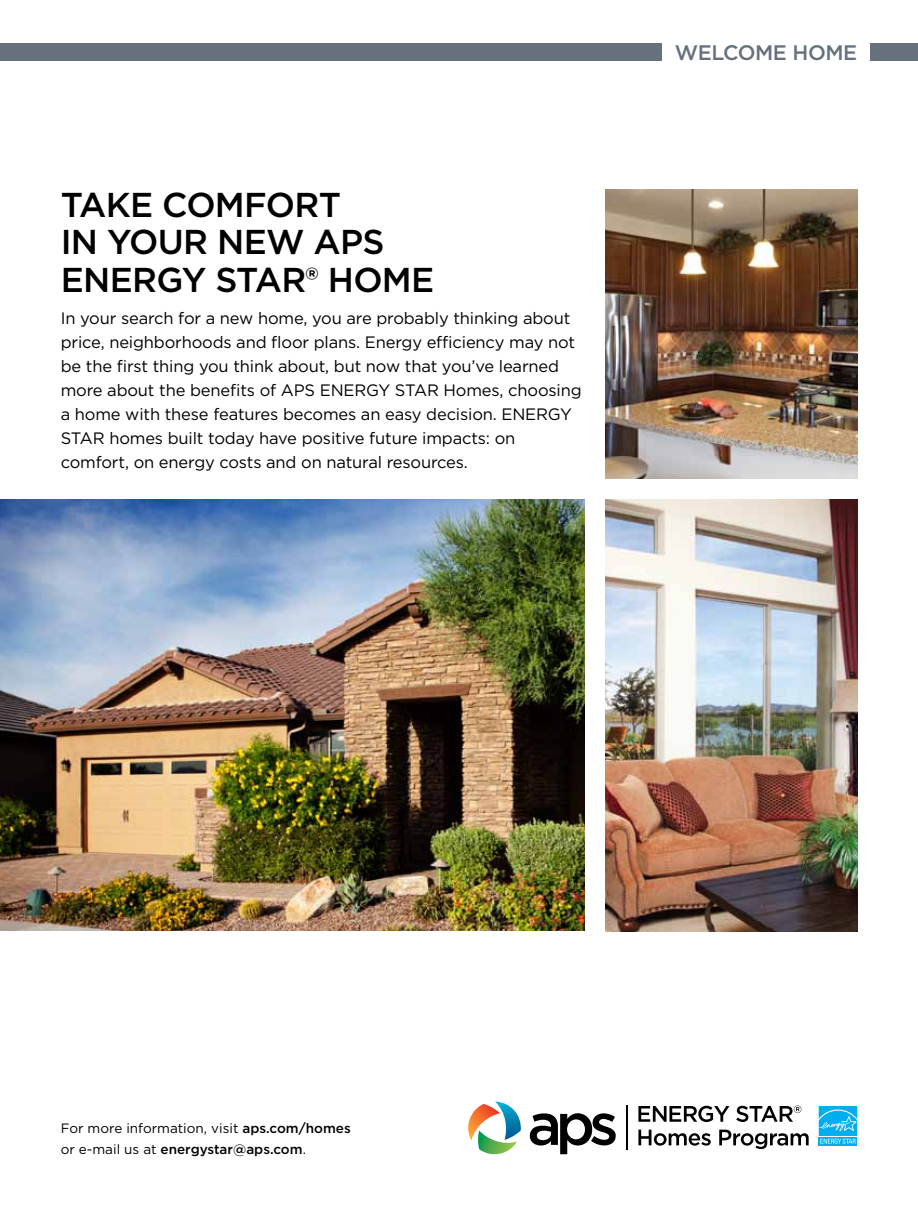
<style>
.page{position:relative;width:918px;height:1215px;background:#fff}
.page>*{position:absolute;margin:0;border:0;box-sizing:border-box;transform-origin:0 0}
.t1{font:500 34.5px/37.5px "Gotham";letter-spacing:-.02em;color:#000}
.t2{font:500 21px "Gotham";letter-spacing:-.02em;color:#67717e}
.t3{font:16.5px/24px "Gotham";letter-spacing:-.01em;color:#000}
.t4{font:13.5px/21px "Gotham";color:#000}
.s1{font-weight:500}
</style>
<div class="page">
<div style="left:871px;top:43px;width:47px;height:18px;background:#67717e"></div>
<div style="left:0;top:43px;width:661px;height:18px;background:#67717e"></div>
<img style="left:0;top:499px;width:585px;height:431px">
<img style="left:605px;top:499px;width:252px;height:433px">
<img style="left:605px;top:189px;width:252px;height:290px">
<svg style="left:638px;top:1106px;width:91px;height:16px"></svg>
<svg style="left:736px;top:1105px;width:65px;height:17px"></svg>
<svg style="left:638px;top:1130px;width:73px;height:16px"></svg>
<svg style="left:719px;top:1130px;width:90px;height:19px"></svg>
<hr style="left:626px;top:1106px;width:1px;height:44px;background:#000">
<svg style="left:530px;top:1113px;width:86px;height:41px"></svg>
<svg style="left:468px;top:1102px;width:53px;height:53px"></svg>
<div style="left:819px;top:1137px;width:38px;height:8px;background:#00aeef"></div>
<svg style="left:819px;top:1106px;width:38px;height:38px"></svg>
<h1 class="t1" style="left:61px;top:185px;width:370px">TAKE COMFORT<br>IN YOUR NEW APS<br>ENERGY STAR® HOME</h1>
<p class="t3" style="left:61px;top:306px;width:522px">In your search for a new home, you are probably thinking about price, neighborhoods and floor plans. Energy efficiency may not be the first thing you think about, but now that you’ve learned more about the benefits of APS ENERGY STAR Homes, choosing a home with these features becomes an easy decision. ENERGY STAR homes built today have positive future impacts: on comfort, on energy costs and on natural resources.</p>
<p class="t2" style="left:675px;top:39px;width:181px">WELCOME HOME</p>
<p class="t4" style="left:61px;top:1118px;width:292px">For more information, visit <span class="s1">APS.COM/HOMES </span>or e-mail us at <span class="s1">ENERGYSTAR@APS.COM</span>.</p>
</div>
